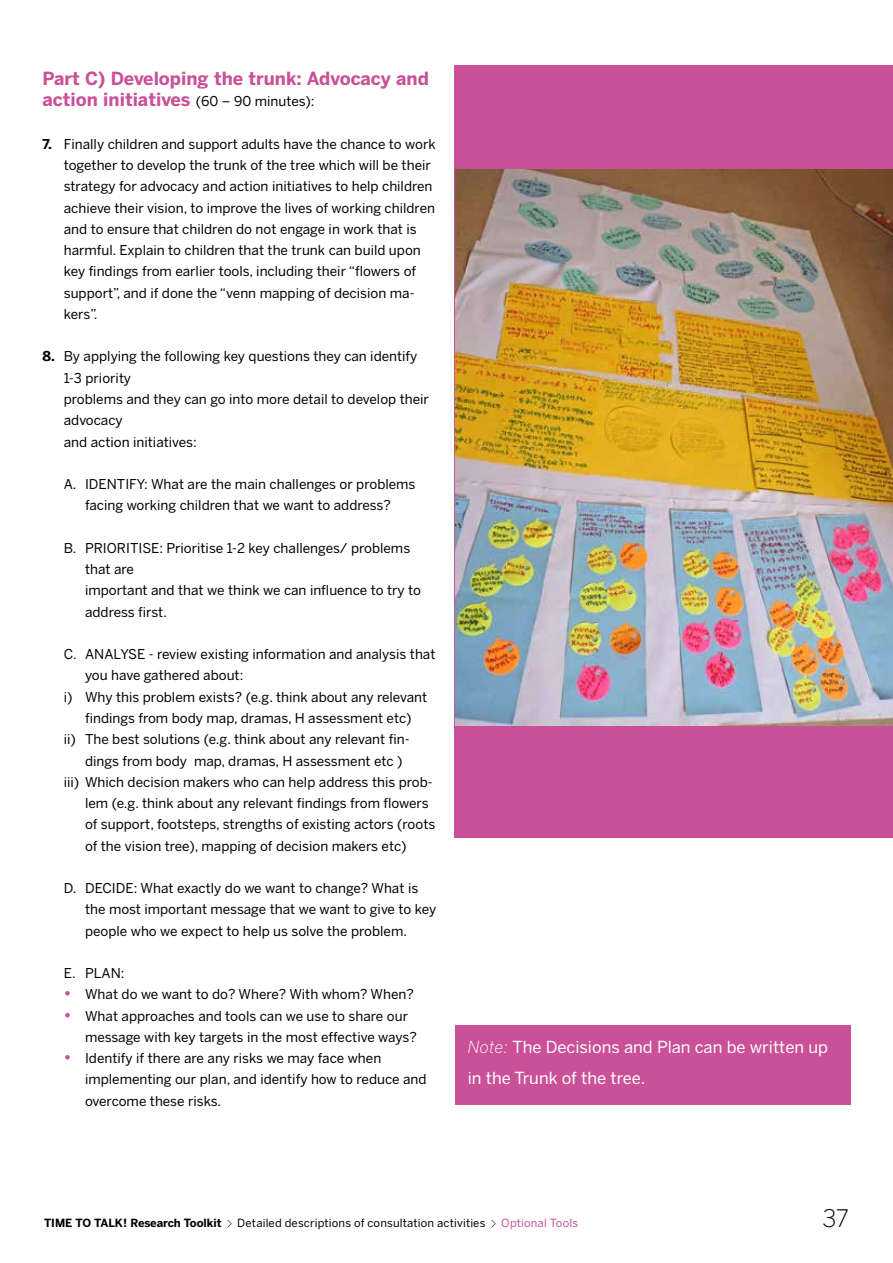
<style>
.page{position:relative;width:893px;height:1263px;background:#fff}
.page>*{position:absolute;margin:0;border:0;box-sizing:border-box;transform-origin:0 0}
.t1{font:300 24px "Benton Sans";color:#000}
.t2{font:700 18px/21.3px "Benton Sans";color:#ca5097}
.t3{font:16.5px/32px "Benton Sans";color:#fff}
.t4{font:13.5px/21.3px "Benton Sans";color:#000}
.t5{font:11.25px "Benton Sans";letter-spacing:.015em;color:#000}
.t6{font:700 11.25px "Benton Sans";color:#000}
.t7{font:11.25px "Benton Sans";letter-spacing:.015em;color:#ca5097}
.s1{font-weight:400;font-size:13.5px;color:#000}
.s2{font-weight:700}
.s3{font-weight:700;font-size:16.5px;color:#ca5097}
.s4{font-weight:300;font-style:italic}
</style>
<div class="page">
<div style="left:455px;top:65px;width:438px;height:773px;background:#ca5097"></div>
<svg style="left:227px;top:1220px;width:5px;height:7px"></svg>
<svg style="left:491px;top:1220px;width:5px;height:7px"></svg>
<img style="left:455px;top:169px;width:438px;height:556px">
<div style="left:455px;top:1025px;width:395px;height:79px;background:#ca5097"></div>
<h2 class="t2" style="left:43px;top:68px;width:388px">Part C) Developing the trunk: Advocacy and action initiatives <span class="s1">(60 – 90 minutes):</span></h2>
<p class="t4" style="left:64px;top:133px;width:374px;text-indent:-21px"><span class="s2">7.</span> Finally children and support adults have the chance to work together to develop the trunk of the tree which will be their strategy for advocacy and action initiatives to help children achieve their vision, to improve the lives of working children and to ensure that children do not engage in work that is harmful. Explain to children that the trunk can build upon key findings from earlier tools, including their “flowers of support”, and if done the “venn mapping of decision ma&shy;kers”.</p>
<p class="t4" style="left:64px;top:346px;width:367px;text-indent:-21px"><span class="s2">8.</span> By applying the following key questions they can identify<br>1-3 priority<br>problems and they can go into more detail to develop their advocacy<br>and action initiatives:</p>
<p class="t4" style="left:64px;top:473px;width:353px;text-align:center">A. IDENTIFY: What are the main challenges or problems facing working children that we want to address?</p>
<p class="t4" style="left:85px;top:537px;width:338px;text-indent:-21px">B. PRIORITISE: Prioritise 1-2 key challenges/ problems that are<br>important and that we think we can influence to try to address first.</p>
<p class="t4" style="left:64px;top:643px;width:373px">C. ANALYSE - review existing information and analysis that</p>
<p class="t4" style="left:85px;top:665px;width:160px">you have gathered about:</p>
<p class="t4" style="left:64px;top:686px;width:365px">i) Why this problem exists? (e.g. think about any relevant</p>
<p class="t4" style="left:85px;top:707px;width:328px">findings from body map, dramas, H assessment etc)</p>
<p class="t4" style="left:64px;top:728px;width:347px">ii) The best solutions (e.g. think about any relevant fin-</p>
<p class="t4" style="left:85px;top:750px;width:319px">dings from body map, dramas, H assessment etc )</p>
<p class="t4" style="left:64px;top:771px;width:370px">iii) Which decision makers who can help address this prob-</p>
<p class="t4" style="left:85px;top:792px;width:345px">lem (e.g. think about any relevant findings from flowers</p>
<p class="t4" style="left:85px;top:814px;width:352px">of support, footsteps, strengths of existing actors (roots</p>
<p class="t4" style="left:85px;top:835px;width:323px">of the vision tree), mapping of decision makers etc)</p>
<p class="t4" style="left:85px;top:877px;width:353px;text-indent:-21px">D. DECIDE: What exactly do we want to change? What is the most important message that we want to give to key people who we expect to help us solve the problem.</p>
<p class="t4" style="left:64px;top:962px;width:62px">E. PLAN:</p>
<p class="t4" style="left:64px;top:983px;width:352px"><span class="s3">•</span> What do we want to do? Where? With whom? When?</p>
<p class="t4" style="left:85px;top:1005px;width:333px;text-indent:-21px"><span class="s3">•</span> What approaches and tools can we use to share our message with key targets in the most effective ways?</p>
<p class="t4" style="left:85px;top:1047px;width:343px;text-indent:-21px"><span class="s3">•</span> Identify if there are any risks we may face when implementing our plan, and identify how to reduce and overcome these risks.</p>
<p class="t3" style="left:468px;top:1030px;width:362px"><span class="s4">Note:</span> The Decisions and Plan can be written up in the Trunk of the tree.</p>
<p class="t6" style="left:44px;top:1217px;width:179px">TIME TO TALK! Research Toolkit</p>
<p class="t5" style="left:237px;top:1217px;width:250px">Detailed descriptions of consultation activities</p>
<p class="t7" style="left:501px;top:1217px;width:78px">Optional Tools</p>
<h1 class="t1" style="left:822px;top:1204px;width:28px">37</h1>
</div>
